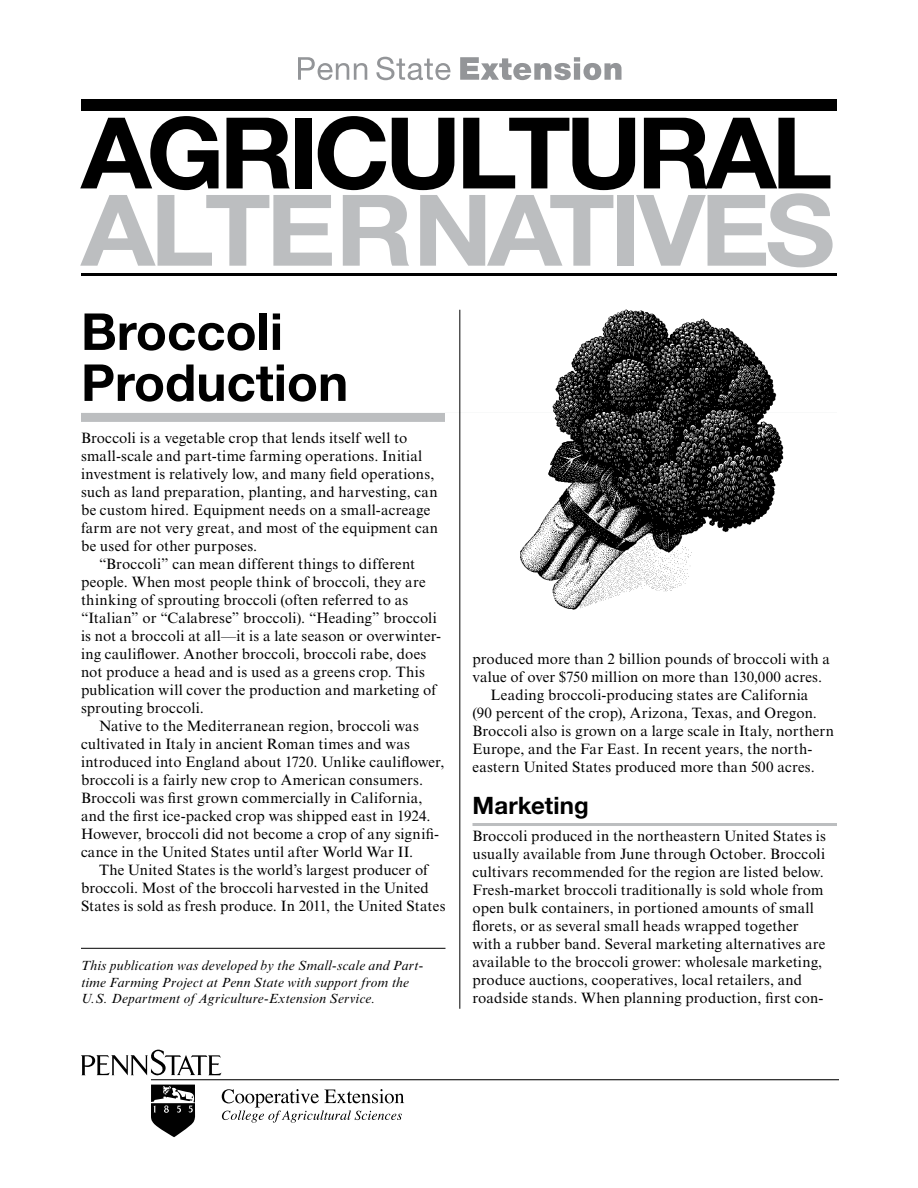
<style>
.page{position:relative;width:918px;height:1188px;background:#fff}
.page>*{position:absolute;margin:0;border:0;box-sizing:border-box;transform-origin:0 0}
.t1{font:700 99px "Helvetica Neue LT Std";letter-spacing:-.05em;color:#000;scale:1.04 1}
.t2{font:700 99px "Helvetica Neue LT Std";letter-spacing:-.045em;color:#bcbec0;scale:1.09 1}
.t3{font:700 51px/51px "Helvetica Neue LT Std";color:#000}
.t4{font:700 24px "Helvetica Neue LT Std";letter-spacing:.005em;color:#000}
.t5{font:15px/18px "Times New Roman MT Std";letter-spacing:.015em;color:#000}
.t6{font:italic 13.5px/16.5px "Times New Roman MT Std";letter-spacing:.01em;color:#000}
</style>
<div class="page">
<div style="left:81px;top:413px;width:756px;height:9px;background:#bcbec0"></div>
<hr style="left:81px;top:948px;width:365px;height:1px;background:#000">
<div style="left:446px;top:413px;width:391px;height:12px;background:#fff"></div>
<hr style="left:459px;top:310px;width:1px;height:699px;background:#000">
<hr style="left:472px;top:823px;width:365px;height:3px;background:#bcbec0">
<img style="left:520px;top:310px;width:264px;height:299px">
<div style="left:81px;top:99px;width:756px;height:12px;background:#000"></div>
<hr style="left:81px;top:273px;width:756px;height:3px;background:#000">
<svg style="left:298px;top:57px;width:324px;height:23px"></svg>
<svg style="left:81px;top:1049px;width:141px;height:27px"></svg>
<svg style="left:151px;top:1085px;width:44px;height:52px"></svg>
<svg style="left:222px;top:1089px;width:182px;height:34px"></svg>
<hr style="left:151px;top:1079px;width:687px;height:1px;background:#010101">
<h1 class="t1" style="left:81px;top:92px;width:724px">AGRICULTURAL</h1>
<h1 class="t2" style="left:81px;top:169px;width:693px">ALTERNATIVES</h1>
<h2 class="t3" style="left:81px;top:305px;width:269px">Broccoli<br>Production</h2>
<p class="t5" style="left:81px;top:429px;width:328px">Broccoli is a vegetable crop that lends itself well to</p>
<p class="t5" style="left:81px;top:447px;width:343px">small-scale and part-time farming operations. Initial</p>
<p class="t5" style="left:81px;top:465px;width:355px">investment is relatively low, and many field operations,</p>
<p class="t5" style="left:81px;top:483px;width:358px">such as land preparation, planting, and harvesting, can</p>
<p class="t5" style="left:81px;top:501px;width:351px">be custom hired. Equipment needs on a small-acreage</p>
<p class="t5" style="left:81px;top:519px;width:359px">farm are not very great, and most of the equipment can</p>
<p class="t5" style="left:81px;top:537px;width:178px">be used for other purposes.</p>
<p class="t5" style="left:99px;top:555px;width:318px">“Broccoli” can mean different things to different</p>
<p class="t5" style="left:81px;top:573px;width:346px">people. When most people think of broccoli, they are</p>
<p class="t5" style="left:81px;top:591px;width:329px">thinking of sprouting broccoli (often referred to as</p>
<p class="t5" style="left:81px;top:609px;width:357px">“Italian” or “Calabrese” broccoli). “Heading” broccoli</p>
<p class="t5" style="left:81px;top:627px;width:362px">is not a broccoli at all—it is a late season or overwinter-</p>
<p class="t5" style="left:81px;top:645px;width:347px">ing cauliflower. Another broccoli, broccoli rabe, does</p>
<p class="t5" style="left:81px;top:663px;width:345px">not produce a head and is used as a greens crop. This</p>
<p class="t5" style="left:81px;top:681px;width:357px">publication will cover the production and marketing of</p>
<p class="t5" style="left:81px;top:699px;width:125px">sprouting broccoli.</p>
<p class="t5" style="left:99px;top:717px;width:321px">Native to the Mediterranean region, broccoli was</p>
<p class="t5" style="left:81px;top:735px;width:330px">cultivated in Italy in ancient Roman times and was</p>
<p class="t5" style="left:81px;top:753px;width:365px">introduced into England about 1720. Unlike cauliflower,</p>
<p class="t5" style="left:81px;top:771px;width:344px">broccoli is a fairly new crop to American consumers.</p>
<p class="t5" style="left:81px;top:789px;width:343px">Broccoli was first grown commercially in California,</p>
<p class="t5" style="left:81px;top:807px;width:351px">and the first ice-packed crop was shipped east in 1924.</p>
<p class="t5" style="left:81px;top:825px;width:360px">However, broccoli did not become a crop of any signifi-</p>
<p class="t5" style="left:81px;top:843px;width:334px">cance in the United States until after World War II.</p>
<p class="t5" style="left:99px;top:861px;width:331px">The United States is the world’s largest producer of</p>
<p class="t5" style="left:81px;top:879px;width:349px">broccoli. Most of the broccoli harvested in the United</p>
<p class="t5" style="left:81px;top:897px;width:366px">States is sold as fresh produce. In 2011, the United States</p>
<p class="t6" style="left:81px;top:958px;width:344px">This publication was developed by the Small-scale and Part&shy;time Farming Project at Penn State with support from the<br>U.S. Department of Agriculture-Extension Service.</p>
<p class="t5" style="left:472px;top:650px;width:359px">produced more than 2 billion pounds of broccoli with a</p>
<p class="t5" style="left:472px;top:668px;width:351px">value of over $750 million on more than 130,000 acres.</p>
<p class="t5" style="left:490px;top:686px;width:319px">Leading broccoli-producing states are California</p>
<p class="t5" style="left:472px;top:704px;width:346px">(90 percent of the crop), Arizona, Texas, and Oregon.</p>
<p class="t5" style="left:472px;top:722px;width:363px">Broccoli also is grown on a large scale in Italy, northern</p>
<p class="t5" style="left:472px;top:740px;width:341px">Europe, and the Far East. In recent years, the north-</p>
<p class="t5" style="left:472px;top:758px;width:344px">eastern United States produced more than 500 acres.</p>
<h3 class="t4" style="left:472px;top:791px;width:118px">Marketing</h3>
<p class="t5" style="left:472px;top:827px;width:355px">Broccoli produced in the northeastern United States is usually available from June through October. Broccoli cultivars recommended for the region are listed below.<br>Fresh-market broccoli traditionally is sold whole from open bulk containers, in portioned amounts of small florets, or as several small heads wrapped together with a rubber band. Several marketing alternatives are available to the broccoli grower: wholesale marketing, produce auctions, cooperatives, local retailers, and roadside stands. When planning production, first con-</p>
</div>
